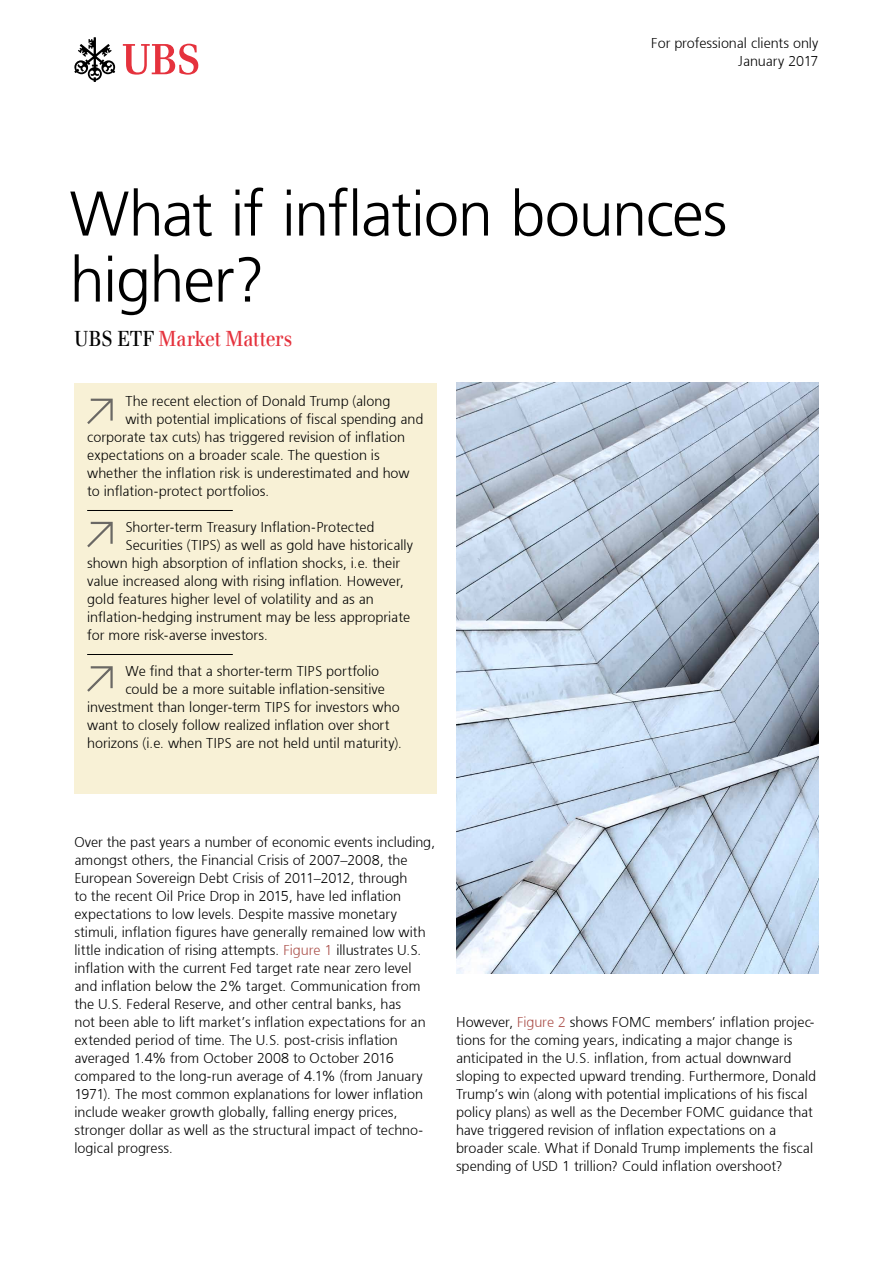
<style>
.page{position:relative;width:893px;height:1263px;background:#fff}
.page>*{position:absolute;margin:0;border:0;box-sizing:border-box;transform-origin:0 0}
.t1{font:300 63px/66px "Frutiger 45";letter-spacing:-.02em;color:#000}
.t2{font:21px "UBS Headline";letter-spacing:.005em;color:#e5323d}
.t3{font:300 14.25px/18px "Frutiger 45";color:#000}
.s1{color:#000}
.s2{color:#aa4f49}
</style>
<div class="page">
<svg style="left:74px;top:37px;width:41px;height:45px"></svg>
<svg style="left:123px;top:44px;width:75px;height:31px"></svg>
<img style="left:456px;top:383px;width:363px;height:590px">
<div style="left:74px;top:383px;width:363px;height:410px;background:#f8f1d6"></div>
<hr style="left:87px;top:510px;width:146px;height:1px;background:#000">
<hr style="left:87px;top:654px;width:146px;height:1px;background:#000">
<svg style="left:87px;top:399px;width:26px;height:25px"></svg>
<svg style="left:87px;top:522px;width:26px;height:25px"></svg>
<svg style="left:87px;top:666px;width:26px;height:26px"></svg>
<p class="t3" style="left:651px;top:34px;width:169px;text-align:right">For professional clients only<br>January 2017</p>
<h1 class="t1" style="left:70px;top:180px;width:659px">What if inflation bounces higher?</h1>
<h2 class="t2" style="left:74px;top:326px;width:219px"><span class="s1">UBS ETF</span> Market Matters</h2>
<p class="t3" style="left:125px;top:392px;width:266px">The recent election of Donald Trump (along</p>
<p class="t3" style="left:125px;top:410px;width:299px">with potential implications of fiscal spending and</p>
<p class="t3" style="left:87px;top:428px;width:319px">corporate tax cuts) has triggered revision of inflation</p>
<p class="t3" style="left:87px;top:446px;width:294px">expectations on a broader scale. The question is</p>
<p class="t3" style="left:87px;top:464px;width:324px">whether the inflation risk is underestimated and how</p>
<p class="t3" style="left:87px;top:482px;width:184px">to inflation-protect portfolios.</p>
<p class="t3" style="left:125px;top:518px;width:251px">Shorter-term Treasury Inflation-Protected</p>
<p class="t3" style="left:125px;top:536px;width:289px">Securities (TIPS) as well as gold have historically</p>
<p class="t3" style="left:87px;top:554px;width:315px">shown high absorption of inflation shocks, i.e. their</p>
<p class="t3" style="left:87px;top:572px;width:318px">value increased along with rising inflation. However,</p>
<p class="t3" style="left:87px;top:590px;width:288px">gold features higher level of volatility and as an</p>
<p class="t3" style="left:87px;top:608px;width:324px">inflation-hedging instrument may be less appropriate</p>
<p class="t3" style="left:87px;top:626px;width:182px">for more risk-averse investors.</p>
<p class="t3" style="left:125px;top:662px;width:255px">We find that a shorter-term TIPS portfolio</p>
<p class="t3" style="left:125px;top:680px;width:261px">could be a more suitable inflation-sensitive</p>
<p class="t3" style="left:87px;top:698px;width:314px">investment than longer-term TIPS for investors who</p>
<p class="t3" style="left:87px;top:716px;width:304px">want to closely follow realized inflation over short</p>
<p class="t3" style="left:87px;top:734px;width:316px">horizons (i.e. when TIPS are not held until maturity).</p>
<p class="t3" style="left:74px;top:833px;width:362px">Over the past years a number of economic events including, amongst others, the Financial Crisis of 2007–2008, the European Sovereign Debt Crisis of 2011–2012, through<br>to the recent Oil Price Drop in 2015, have led inflation expectations to low levels. Despite massive monetary stimuli, inflation figures have generally remained low with little indication of rising attempts. <span class="s2">Figure 1</span> illustrates U.S. inflation with the current Fed target rate near zero level and inflation below the 2% target. Communication from the U.S. Federal Reserve, and other central banks, has<br>not been able to lift market’s inflation expectations for an extended period of time. The U.S. post-crisis inflation averaged 1.4% from October 2008 to October 2016 compared to the long-run average of 4.1% (from January 1971). The most common explanations for lower inflation include weaker growth globally, falling energy prices, stronger dollar as well as the structural impact of techno&shy;logical progress.</p>
<p class="t3" style="left:456px;top:1013px;width:362px">However, <span class="s2">Figure 2</span> shows FOMC members’ inflation projec&shy;tions for the coming years, indicating a major change is anticipated in the U.S. inflation, from actual downward sloping to expected upward trending. Furthermore, Donald Trump’s win (along with potential implications of his fiscal policy plans) as well as the December FOMC guidance that have triggered revision of inflation expectations on a broader scale. What if Donald Trump implements the fiscal spending of USD 1 trillion? Could inflation overshoot?</p>
</div>
